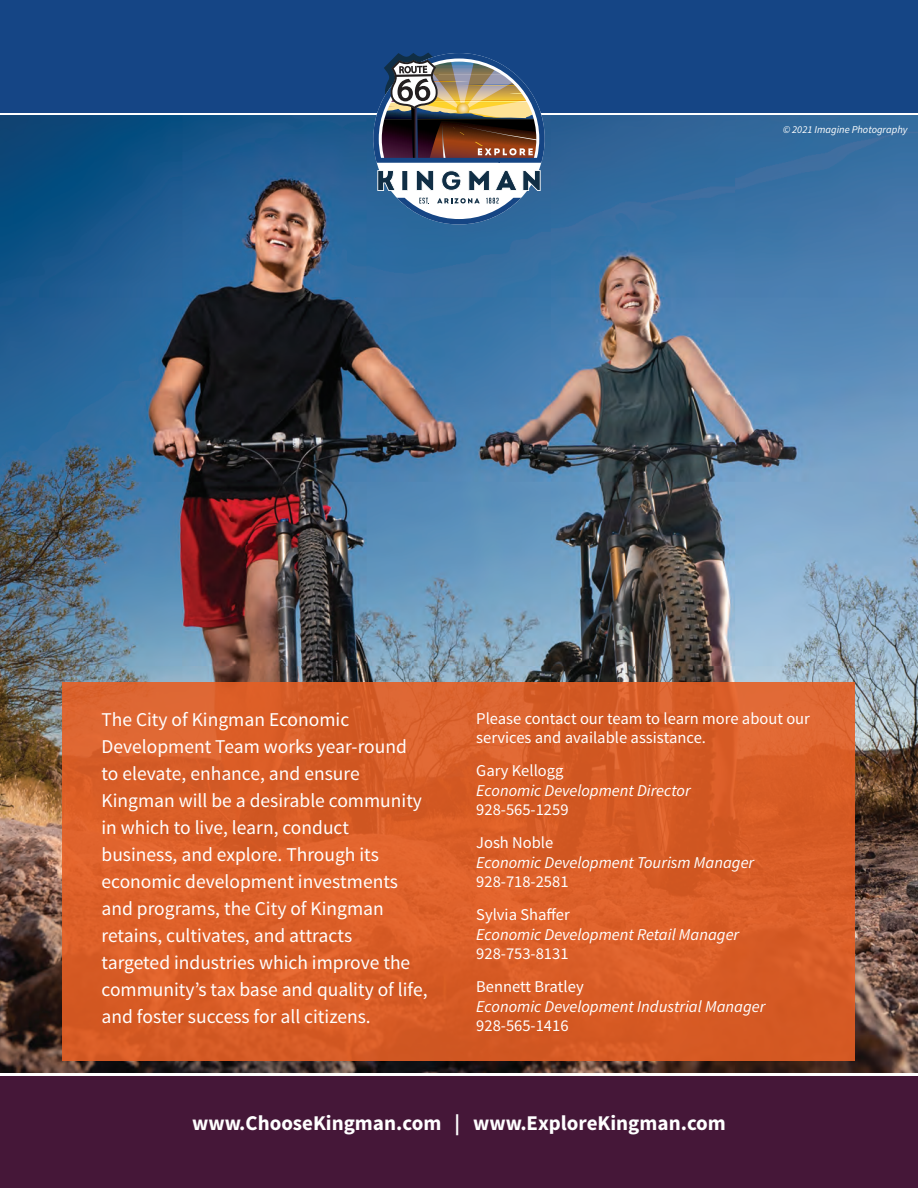
<style>
.page{position:relative;width:918px;height:1188px;background:#fff}
.page>*{position:absolute;margin:0;border:0;box-sizing:border-box;transform-origin:0 0}
.t1{font:700 21px "Source Sans Pro";color:#fff}
.t2{font:19.5px/27px "Source Sans Pro";color:#fff}
.t3{font:italic 16.5px/19.5px "Source Sans Pro";color:#fff}
.t4{font:16.5px/19.5px "Source Sans Pro";color:#fff}
.body{font:italic 10.5px "Source Sans Pro";color:#fff}
.s1{font-style:normal}
</style>
<div class="page">
<img style="left:0;top:115px;width:918px;height:958px">
<div style="left:0;top:0;width:918px;height:112px;background:#154585"></div>
<div style="left:0;top:1076px;width:918px;height:112px;background:#451738"></div>
<svg style="left:373px;top:53px;width:172px;height:172px"></svg>
<div style="left:63px;top:682px;width:792px;height:378px;background:linear-gradient(to right,#db6029,#d85d27)"></div>
<p class="body" style="left:783px;top:123px;width:126px">© 2021 Imagine Photography</p>
<p class="t2" style="left:102px;top:707px;width:328px">The City of Kingman Economic Development Team works year-round to elevate, enhance, and ensure Kingman will be a desirable community in which to live, learn, conduct business, and explore. Through its economic development investments and programs, the City of Kingman retains, cultivates, and attracts<br>targeted industries which improve the community’s tax base and quality of life, and foster success for all citizens.</p>
<p class="t4" style="left:476px;top:709px;width:335px">Please contact our team to learn more about our services and available assistance.</p>
<p class="t3" style="left:476px;top:761px;width:216px"><span class="s1">Gary Kellogg<br></span>Economic Development Director<br><span class="s1">928-565-1259</span></p>
<p class="t3" style="left:476px;top:833px;width:279px"><span class="s1">Josh Noble<br></span>Economic Development Tourism Manager<br><span class="s1">928-718-2581</span></p>
<p class="t3" style="left:476px;top:905px;width:265px"><span class="s1">Sylvia Shaffer<br></span>Economic Development Retail Manager<br><span class="s1">928-753-8131</span></p>
<p class="t3" style="left:476px;top:977px;width:291px"><span class="s1">Bennett Bratley<br></span>Economic Development Industrial Manager<br><span class="s1">928-565-1416</span></p>
<p class="t1" style="left:192px;top:1109px;width:535px">www.ChooseKingman.com | www.ExploreKingman.com</p>
</div>
